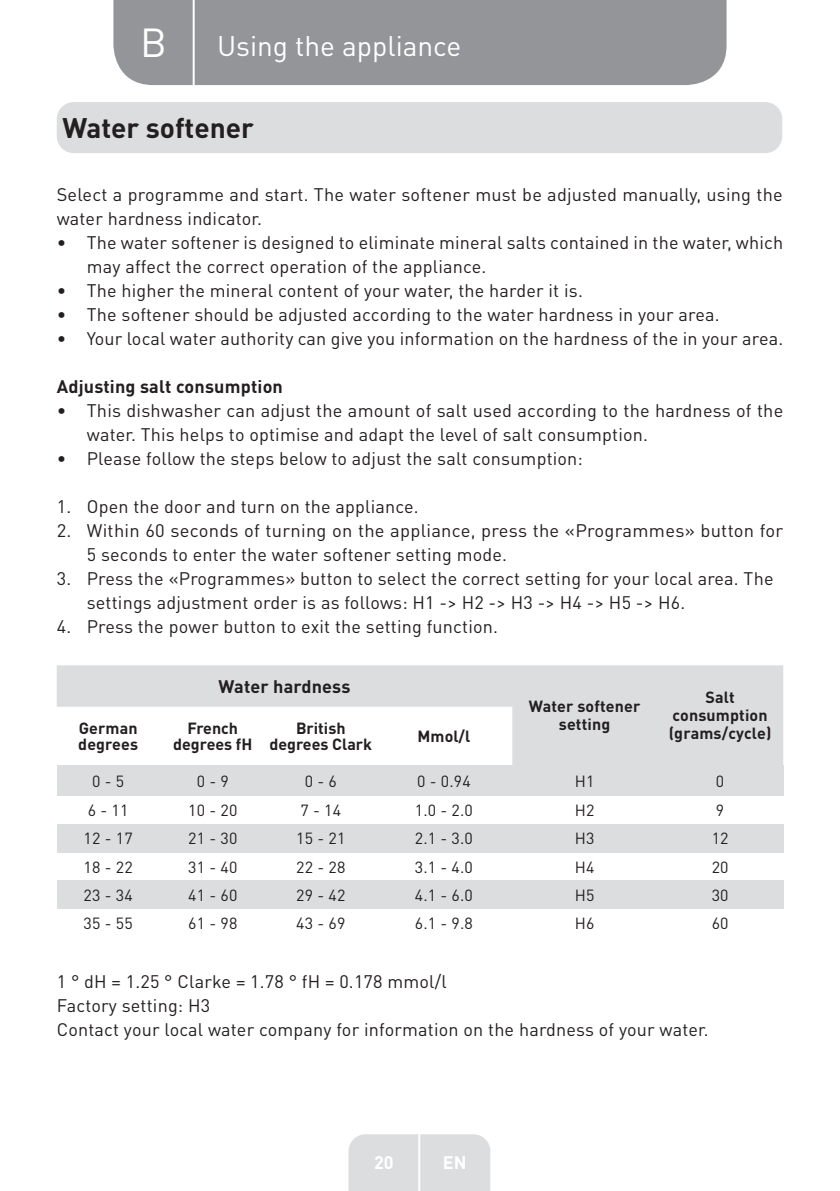
<style>
.page{position:relative;width:840px;height:1191px;background:#fff}
.page>*{position:absolute;margin:0;border:0;box-sizing:border-box;transform-origin:0 0}
.t1{font:40px "DIN Pro";color:#fff}
.t2{font:28px "DIN Pro";color:#fff}
.t3{font:700 28px "DIN Pro";color:#231f20}
.t4{font:18px/24px "DIN Pro";letter-spacing:.01em;color:#231f20}
.t5{font:700 18px "DIN Pro";letter-spacing:.01em;color:#231f20}
.t6{font:700 18px "DIN Pro";color:#fff}
.t7{font:16px "DIN Pro";letter-spacing:.01em;color:#231f20}
.t8{font:700 16px/18px "DIN Pro";letter-spacing:.01em;color:#231f20;text-align:center}
</style>
<div class="page">
<div style="left:113px;top:0;width:613px;height:85px;background:#939598"></div>
<div style="left:348px;top:1134px;width:142px;height:57px;background:#dcdddf"></div>
<hr style="left:418px;top:1111px;width:2px;height:80px;background:#fff">
<hr style="left:192px;top:0;width:2px;height:88px;background:#fff">
<div style="left:57px;top:102px;width:724px;height:51px;background:#dcdddf;border-radius:17px"></div>
<div style="left:57px;top:665px;width:725px;height:100px;background:#dcdddf"></div>
<svg style="left:57px;top:707px;width:455px;height:58px"></svg>
<div style="left:57px;top:765px;width:102px;height:31px;background:#dcdddf"></div>
<div style="left:159px;top:765px;width:107px;height:31px;background:#dcdddf"></div>
<div style="left:266px;top:765px;width:109px;height:31px;background:#dcdddf"></div>
<div style="left:375px;top:765px;width:137px;height:31px;background:#dcdddf"></div>
<div style="left:512px;top:765px;width:144px;height:31px;background:#dcdddf"></div>
<div style="left:656px;top:765px;width:126px;height:31px;background:#dcdddf"></div>
<div style="left:57px;top:824px;width:102px;height:28px;background:#dcdddf"></div>
<div style="left:159px;top:824px;width:107px;height:28px;background:#dcdddf"></div>
<div style="left:266px;top:824px;width:109px;height:28px;background:#dcdddf"></div>
<div style="left:375px;top:824px;width:137px;height:28px;background:#dcdddf"></div>
<div style="left:512px;top:824px;width:144px;height:28px;background:#dcdddf"></div>
<div style="left:656px;top:824px;width:126px;height:28px;background:#dcdddf"></div>
<div style="left:57px;top:880px;width:102px;height:28px;background:#dcdddf"></div>
<div style="left:159px;top:880px;width:107px;height:28px;background:#dcdddf"></div>
<div style="left:266px;top:880px;width:109px;height:28px;background:#dcdddf"></div>
<div style="left:375px;top:880px;width:137px;height:28px;background:#dcdddf"></div>
<div style="left:512px;top:880px;width:144px;height:28px;background:#dcdddf"></div>
<div style="left:656px;top:880px;width:126px;height:28px;background:#dcdddf"></div>
<h1 class="t1" style="left:140px;top:15px;width:28px">B</h1>
<h2 class="t2" style="left:217px;top:27px;width:246px">Using the appliance</h2>
<h2 class="t3" style="left:62px;top:104px;width:193px">Water softener</h2>
<p class="t4" style="left:57px;top:182px;width:727px">Select a programme and start. The water softener must be adjusted manually, using the water hardness indicator.</p>
<p class="t4" style="left:87px;top:230px;width:697px;text-indent:-30px">• The water softener is designed to eliminate mineral salts contained in the water, which may affect the correct operation of the appliance.</p>
<p class="t4" style="left:57px;top:278px;width:527px">• The higher the mineral content of your water, the harder it is.</p>
<p class="t4" style="left:57px;top:302px;width:664px">• The softener should be adjusted according to the water hardness in your area.</p>
<p class="t4" style="left:57px;top:326px;width:727px">• Your local water authority can give you information on the hardness of the in your area.</p>
<p class="t5" style="left:57px;top:372px;width:227px">Adjusting salt consumption</p>
<p class="t4" style="left:87px;top:398px;width:697px;text-indent:-30px">• This dishwasher can adjust the amount of salt used according to the hardness of the water. This helps to optimise and adapt the level of salt consumption.</p>
<p class="t4" style="left:57px;top:446px;width:527px">• Please follow the steps below to adjust the salt consumption:</p>
<p class="t4" style="left:57px;top:494px;width:363px">1. Open the door and turn on the appliance.</p>
<p class="t4" style="left:87px;top:518px;width:697px;text-indent:-30px">2. Within 60 seconds of turning on the appliance, press the «Programmes» button for<br>5 seconds to enter the water softener setting mode.</p>
<p class="t4" style="left:87px;top:566px;width:688px;text-indent:-30px">3. Press the «Programmes» button to select the correct setting for your local area. The settings adjustment order is as follows: H1 -&gt; H2 -&gt; H3 -&gt; H4 -&gt; H5 -&gt; H6.</p>
<p class="t4" style="left:57px;top:614px;width:442px">4. Press the power button to exit the setting function.</p>
<p class="t5" style="left:218px;top:671px;width:133px">Water hardness</p>
<p class="t8" style="left:528px;top:695px;width:113px">Water softener setting</p>
<p class="t8" style="left:668px;top:686px;width:104px">Salt consumption (grams/cycle)</p>
<p class="t8" style="left:78px;top:718px;width:61px;line-height:16px;text-align:left">German degrees</p>
<p class="t8" style="left:173px;top:718px;width:81px;line-height:16px">French degrees fH</p>
<p class="t8" style="left:269px;top:718px;width:104px;line-height:16px">British degrees Clark</p>
<p class="t8" style="left:417px;top:725px;width:54px">Mmol/l</p>
<p class="t7" style="left:92px;top:770px;width:34px">0 - 5</p>
<p class="t7" style="left:197px;top:770px;width:34px">0 - 9</p>
<p class="t7" style="left:304px;top:770px;width:34px">0 - 6</p>
<p class="t7" style="left:417px;top:770px;width:55px">0 - 0.94</p>
<p class="t7" style="left:574px;top:770px;width:21px">H1</p>
<p class="t7" style="left:715px;top:770px;width:10px">0</p>
<p class="t7" style="left:88px;top:799px;width:42px">6 - 11</p>
<p class="t7" style="left:188px;top:799px;width:51px">10 - 20</p>
<p class="t7" style="left:300px;top:799px;width:42px">7 - 14</p>
<p class="t7" style="left:414px;top:799px;width:60px">1.0 - 2.0</p>
<p class="t7" style="left:574px;top:799px;width:21px">H2</p>
<p class="t7" style="left:715px;top:799px;width:10px">9</p>
<p class="t7" style="left:83px;top:827px;width:51px">12 - 17</p>
<p class="t7" style="left:188px;top:827px;width:51px">21 - 30</p>
<p class="t7" style="left:296px;top:827px;width:51px">15 - 21</p>
<p class="t7" style="left:414px;top:827px;width:60px">2.1 - 3.0</p>
<p class="t7" style="left:574px;top:827px;width:21px">H3</p>
<p class="t7" style="left:711px;top:827px;width:18px">12</p>
<p class="t7" style="left:83px;top:856px;width:51px">18 - 22</p>
<p class="t7" style="left:188px;top:856px;width:51px">31 - 40</p>
<p class="t7" style="left:296px;top:856px;width:51px">22 - 28</p>
<p class="t7" style="left:414px;top:856px;width:60px">3.1 - 4.0</p>
<p class="t7" style="left:574px;top:856px;width:21px">H4</p>
<p class="t7" style="left:711px;top:856px;width:18px">20</p>
<p class="t7" style="left:83px;top:884px;width:51px">23 - 34</p>
<p class="t7" style="left:188px;top:884px;width:51px">41 - 60</p>
<p class="t7" style="left:296px;top:884px;width:51px">29 - 42</p>
<p class="t7" style="left:414px;top:884px;width:60px">4.1 - 6.0</p>
<p class="t7" style="left:574px;top:884px;width:21px">H5</p>
<p class="t7" style="left:711px;top:884px;width:18px">30</p>
<p class="t7" style="left:83px;top:912px;width:51px">35 - 55</p>
<p class="t7" style="left:188px;top:912px;width:51px">61 - 98</p>
<p class="t7" style="left:296px;top:912px;width:51px">43 - 69</p>
<p class="t7" style="left:414px;top:912px;width:60px">6.1 - 9.8</p>
<p class="t7" style="left:574px;top:912px;width:21px">H6</p>
<p class="t7" style="left:711px;top:912px;width:18px">60</p>
<p class="t4" style="left:57px;top:969px;width:653px">1 ° dH = 1.25 ° Clarke = 1.78 ° fH = 0.178 mmol/l<br>Factory setting: H3<br>Contact your local water company for information on the hardness of your water.</p>
<p class="t6" style="left:374px;top:1147px;width:21px">20</p>
<p class="t6" style="left:442px;top:1147px;width:25px">EN</p>
</div>
